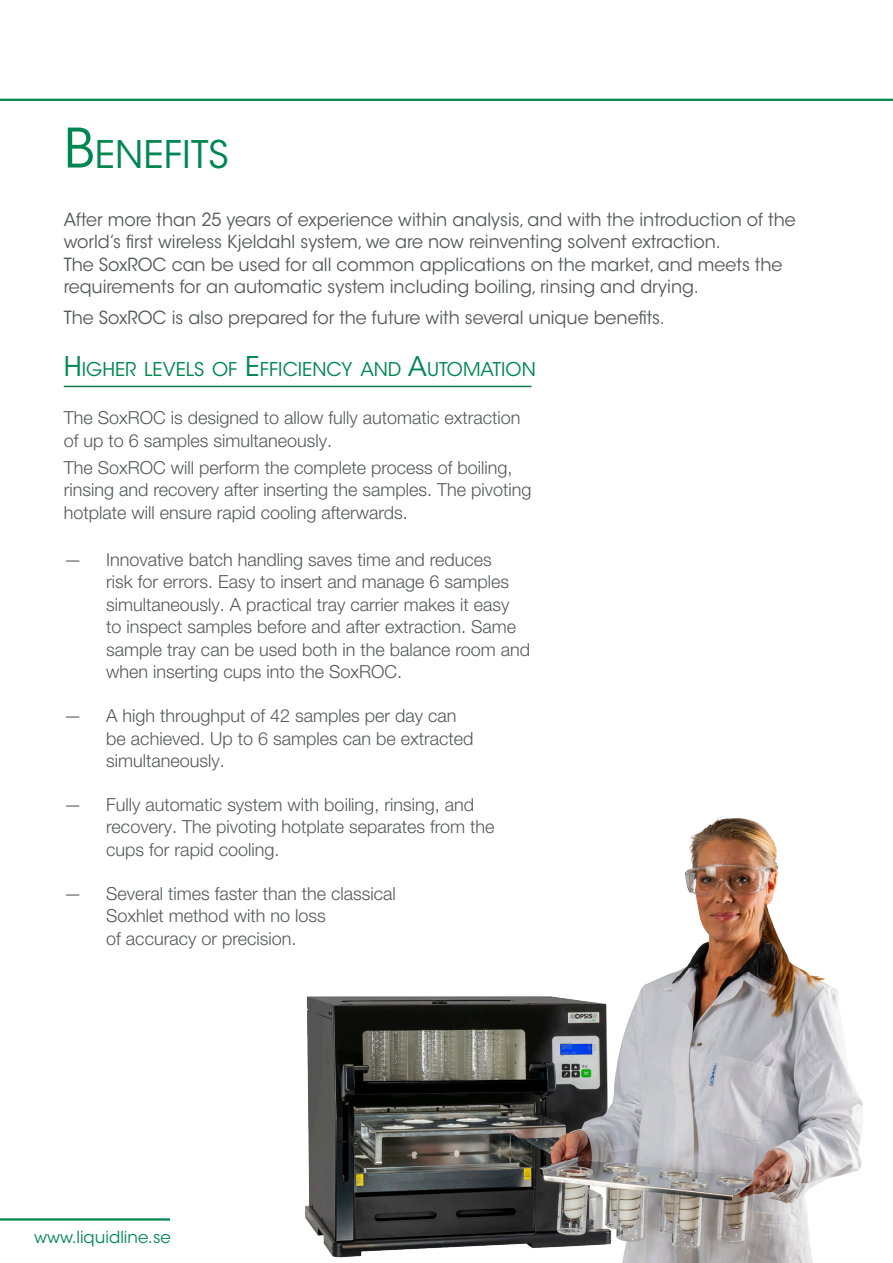
<style>
.page{position:relative;width:893px;height:1263px;background:#fff}
.page>*{position:absolute;margin:0;border:0;box-sizing:border-box;transform-origin:0 0}
.Large_Headline{font:37.8px "ITC Avant Garde Std";color:#008751}
.t1{font:18.9px "ITC Avant Garde Std";color:#008751}
.Bröd{font:300 18px/22.5px "Helvetica Neue LT Pro";color:#57585a}
.Ingress{font:18px/22.5px "ITC Avant Garde Std";color:#57585a}
.t2{font:16.5px "ITC Avant Garde Std";color:#008751}
.s1{font-size:54px}
.s2{font-size:27px}
</style>
<div class="page">
<hr style="left:0;top:1218px;width:170px;height:2px;background:#008751">
<hr style="left:0;top:99px;width:893px;height:2px;background:#008751">
<img style="left:305px;top:816px;width:558px;height:447px">
<hr style="left:64px;top:386px;width:467px;height:1px;background:#13784c">
<p class="Large_Headline" style="left:64px;top:131px;width:147px"><span class="s1">B</span>ENEFITS</p>
<p class="Ingress" style="left:64px;top:208px;width:733px">After more than 25 years of experience within analysis, and with the introduction of the world’s first wireless Kjeldahl system, we are now reinventing solvent extraction.<br>The SoxROC can be used for all common applications on the market, and meets the requirements for an automatic system including boiling, rinsing and drying.</p>
<p class="Ingress" style="left:64px;top:307px;width:603px">The SoxROC is also prepared for the future with several unique benefits.</p>
<p class="t1" style="left:64px;top:358px;width:473px"><span class="s2">H</span> IGHER LEVELS OF <span class="s2">E</span> FFICIENCY AND <span class="s2">A</span>UTOMATION</p>
<p class="Bröd" style="left:64px;top:406px;width:458px">The SoxROC is designed to allow fully automatic extraction of up to 6 samples simultaneously.</p>
<p class="Bröd" style="left:64px;top:456px;width:469px">The SoxROC will perform the complete process of boiling, rinsing and recovery after inserting the samples. The pivoting hotplate will ensure rapid cooling afterwards.</p>
<p class="Bröd" style="left:106px;top:548px;width:425px;text-indent:-43px">— Innovative batch handling saves time and reduces<br>risk for errors. Easy to insert and manage 6 samples simultaneously. A practical tray carrier makes it easy<br>to inspect samples before and after extraction. Same sample tray can be used both in the balance room and when inserting cups into the SoxROC.</p>
<p class="Bröd" style="left:106px;top:704px;width:369px;text-indent:-43px">— A high throughput of 42 samples per day can be achieved. Up to 6 samples can be extracted simultaneously.</p>
<p class="Bröd" style="left:106px;top:793px;width:390px;text-indent:-43px">— Fully automatic system with boiling, rinsing, and recovery. The pivoting hotplate separates from the cups for rapid cooling.</p>
<p class="Bröd" style="left:106px;top:882px;width:291px;text-indent:-43px">— Several times faster than the classical<br>Soxhlet method with no loss<br>of accuracy or precision.</p>
<p class="t2" style="left:34px;top:1226px;width:138px">www.liquidline.se</p>
</div>
